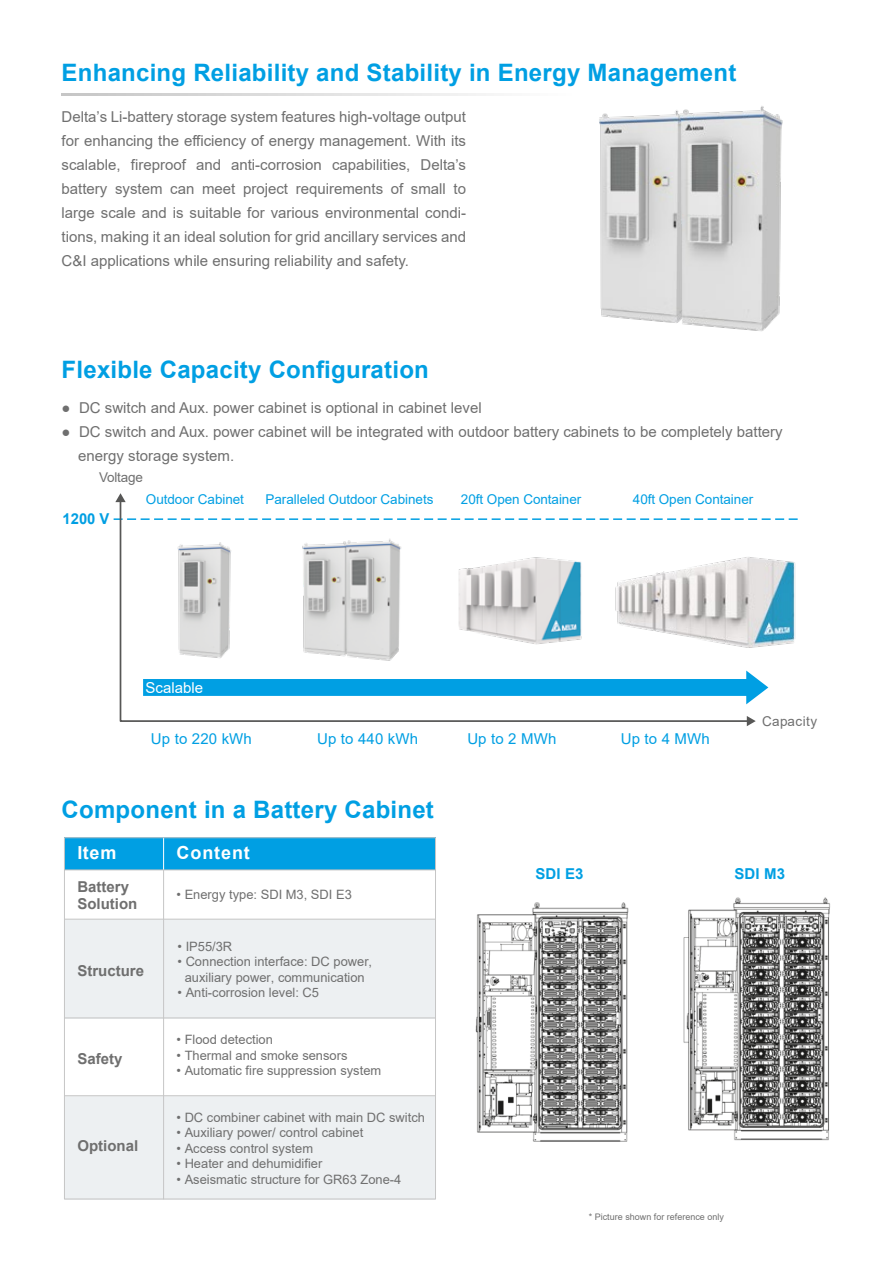
<style>
.page{position:relative;width:893px;height:1263px;background:#fff}
.page>*{position:absolute;margin:0;border:0;box-sizing:border-box;transform-origin:0 0}
.t1{font:700 24px "Arial";letter-spacing:.01em;color:#009fe3}
.t2{font:700 18px "Arial";letter-spacing:.05em;color:#fff}
.t3{font:15px/24px "Arial";color:#6f6f6f;text-align:justify}
.t4{font:700 15px/16.5px "Arial";color:#6f6f6f}
.t5{font:15px "Arial";letter-spacing:.01em;color:#009fe3}
.t6{font:700 15px "Arial";letter-spacing:.01em;color:#009fe3}
.t7{font:15px "Arial";color:#fff}
.t8{font:13.5px "Arial";letter-spacing:-.005em;color:#009fe3}
.t9{font:13.5px "Arial";letter-spacing:.035em;color:#6f6f6f}
.t10{font:13.5px "Arial";letter-spacing:-.01em;color:#6f6f6f}
.t11{font:12.9px/15.5px "Arial";color:#6f6f6f;text-align:center}
.t12{font:9px "Arial";color:#6f6f6f}
</style>
<div class="page">
<svg style="left:62px;top:93px;width:424px;height:3px"></svg>
<svg style="left:119px;top:502px;width:628px;height:221px"></svg>
<svg style="left:115px;top:493px;width:11px;height:9px"></svg>
<svg style="left:747px;top:716px;width:9px;height:10px"></svg>
<img style="left:119px;top:536px;width:121px;height:128px">
<img style="left:483px;top:94px;width:300px;height:237px">
<img style="left:203px;top:535px;width:37px;height:127px">
<img style="left:240px;top:532px;width:165px;height:135px">
<div style="left:64px;top:837px;width:372px;height:33px;background:#009fe3"></div>
<div style="left:64px;top:919px;width:372px;height:99px;background:#edf0f2"></div>
<div style="left:64px;top:1096px;width:372px;height:103px;background:#edf0f2"></div>
<hr style="left:163px;top:870px;width:1px;height:329px;background:#c6c6c6">
<hr style="left:64px;top:919px;width:372px;height:1px;background:#c6c6c6">
<hr style="left:64px;top:1017px;width:372px;height:1px;background:#c6c6c6">
<hr style="left:64px;top:1095px;width:372px;height:1px;background:#c6c6c6">
<hr style="left:163px;top:838px;width:1px;height:32px;background:#fff">
<div style="left:64px;top:837px;width:372px;height:362px;border:1px solid #c6c6c6"></div>
<hr style="left:64px;top:869px;width:372px;height:1px;background:#bfbfbf">
<img style="left:683px;top:897px;width:147px;height:244px">
<img style="left:475px;top:902px;width:154px;height:240px">
<img style="left:405px;top:502px;width:203px;height:201px">
<img style="left:608px;top:502px;width:190px;height:207px">
<h1 class="t1" style="left:62px;top:57px;width:676px">Enhancing Reliability and Stability in Energy Management</h1>
<p class="t3" style="left:62px;top:105px;width:406px">Delta’s Li-battery storage system features high-voltage output for enhancing the efficiency of energy management. With its scalable, fireproof and anti-corrosion capabilities, Delta’s battery system can meet project requirements of small to large scale and is suitable for various environmental condi&shy;tions, making it an ideal solution for grid ancillary services and C&amp;I applications while ensuring reliability and safety.</p>
<h1 class="t1" style="left:62px;top:353px;width:369px">Flexible Capacity Configuration</h1>
<p class="t3" style="left:62px;top:396px;width:422px">● DC switch and Aux. power cabinet is optional in cabinet level</p>
<p class="t3" style="left:78px;top:420px;width:706px;text-indent:-17px">● DC switch and Aux. power cabinet will be integrated with outdoor battery cabinets to be completely battery energy storage system.</p>
<p class="t10" style="left:99px;top:468px;width:45px">Voltage</p>
<p class="t6" style="left:63px;top:509px;width:48px">1200 V</p>
<p class="t8" style="left:146px;top:490px;width:100px">Outdoor Cabinet</p>
<p class="t8" style="left:266px;top:490px;width:169px">Paralleled Outdoor Cabinets</p>
<p class="t8" style="left:461px;top:490px;width:122px">20ft Open Container</p>
<p class="t8" style="left:633px;top:490px;width:122px">40ft Open Container</p>
<p class="t7" style="left:146px;top:677px;width:59px">Scalable</p>
<p class="t5" style="left:151px;top:728px;width:103px">Up to 220 kWh</p>
<p class="t5" style="left:317px;top:728px;width:103px">Up to 440 kWh</p>
<p class="t5" style="left:467px;top:728px;width:91px">Up to 2 MWh</p>
<h1 class="t1" style="left:62px;top:793px;width:374px">Component in a Battery Cabinet</h1>
<p class="t5" style="left:621px;top:728px;width:91px">Up to 4 MWh</p>
<p class="t9" style="left:762px;top:712px;width:57px">Capacity</p>
<p class="t2" style="left:77px;top:841px;width:40px">Item</p>
<p class="t2" style="left:177px;top:841px;width:75px">Content</p>
<p class="t4" style="left:77px;top:879px;width:61px">Battery<br>Solution</p>
<p class="t11" style="left:178px;top:938px;width:56px">• IP55/3R</p>
<p class="t11" style="left:178px;top:954px;width:196px">• Connection interface: DC power, auxiliary power, communication</p>
<p class="t11" style="left:178px;top:985px;width:143px">• Anti-corrosion level: C5</p>
<p class="t11" style="left:177px;top:886px;width:177px">• Energy type: SDI M3, SDI E3</p>
<p class="t4" style="left:77px;top:963px;width:68px">Structure</p>
<p class="t4" style="left:77px;top:1050px;width:47px">Safety</p>
<p class="t4" style="left:77px;top:1137px;width:62px">Optional</p>
<p class="t11" style="left:177px;top:1032px;width:98px">• Flood detection</p>
<p class="t11" style="left:177px;top:1047px;width:172px">• Thermal and smoke sensors</p>
<p class="t11" style="left:177px;top:1063px;width:206px">• Automatic fire suppression system</p>
<p class="t11" style="left:177px;top:1109px;width:250px">• DC combiner cabinet with main DC switch</p>
<p class="t11" style="left:177px;top:1125px;width:188px">• Auxiliary power/ control cabinet</p>
<p class="t11" style="left:177px;top:1140px;width:138px">• Access control system</p>
<p class="t11" style="left:177px;top:1156px;width:147px">• Heater and dehumidifier</p>
<p class="t11" style="left:177px;top:1171px;width:226px">• Aseismatic structure for GR63 Zone-4</p>
<p class="t6" style="left:535px;top:863px;width:50px">SDI E3</p>
<p class="t6" style="left:734px;top:863px;width:52px">SDI M3</p>
<p class="t12" style="left:589px;top:1210px;width:137px">* Picture shown for reference only</p>
</div>
